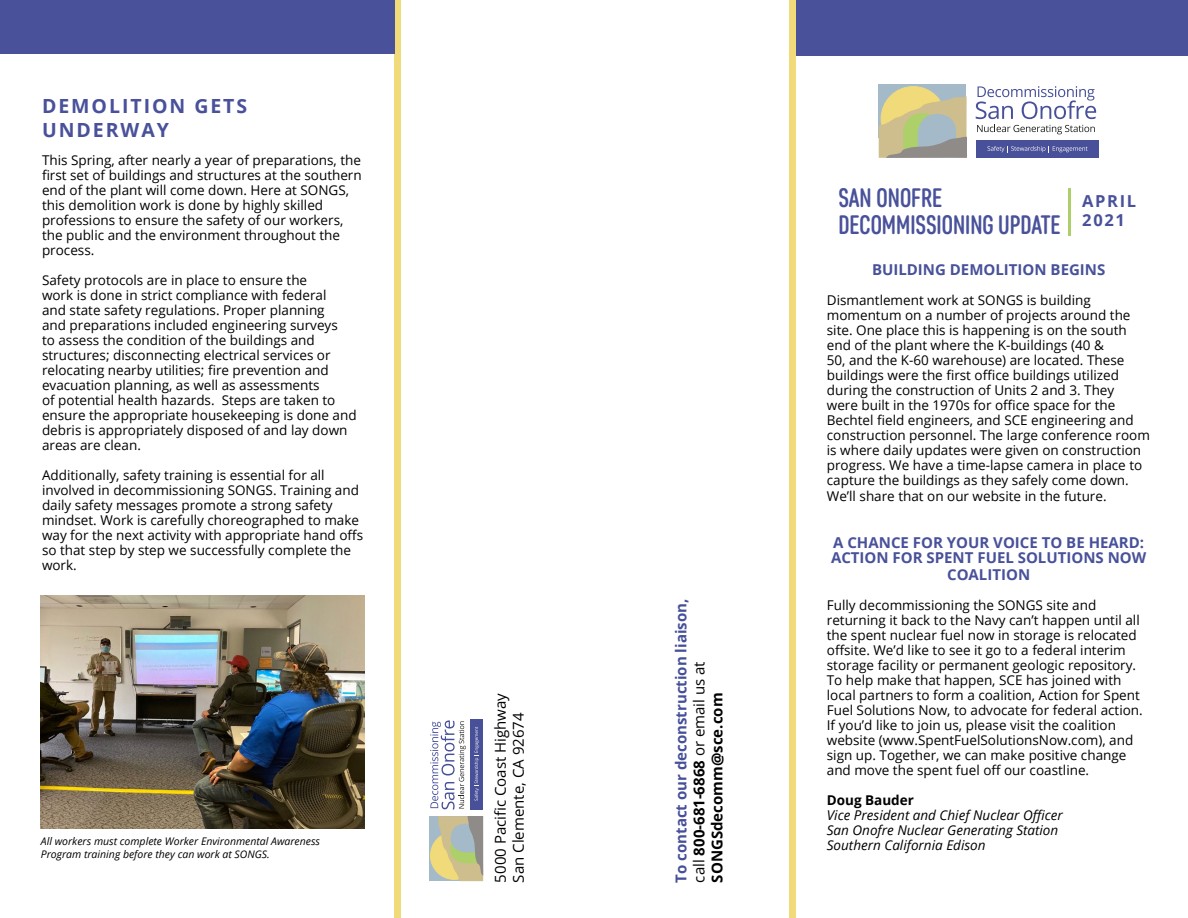
<style>
.page{position:relative;width:1188px;height:918px;background:#fff}
.page>*{position:absolute;margin:0;border:0;box-sizing:border-box;transform-origin:0 0}
.t1{font:500 26.7px/26.7px "Core Sans DS47 Cn";color:#48519a}
.t2{font:700 19.5px/23.4px "Open Sans";letter-spacing:.1em;color:#48519a}
.t3{font:700 16.5px/19.8px "Open Sans";letter-spacing:.1em;color:#48519a}
.t4{font:700 15px/15.6px "Open Sans";color:#48519a;text-align:center}
.t5{font:700 15px/18px "Open Sans";color:#465099}
.t6{font:15px/18px "Open Sans";color:#000}
.t7{font:13.5px/15px "Open Sans";color:#000}
.t8{font:italic 13.5px/15px "Open Sans";color:#000}
.t9{font:700 13.5px "Open Sans";color:#000}
.t10{font:italic 10.5px/12.6px "Open Sans";color:#000}
.s1{font-weight:400;color:#000}
.s2{color:#000}
</style>
<div class="page">
<div style="left:394px;top:0;width:7px;height:918px;background:#f0da79"></div>
<div style="left:790px;top:0;width:6px;height:918px;background:#f0da79"></div>
<svg style="left:430px;top:720px;width:36px;height:90px"></svg>
<div style="left:470px;top:719px;width:13px;height:90px;background:#475099"></div>
<svg style="left:474px;top:727px;width:5px;height:74px"></svg>
<div style="left:429px;top:816px;width:40px;height:65px;background:#a5bac8"></div>
<div style="left:431px;top:832px;width:47px;height:47px;background:#f0da79;border-radius:50%"></div>
<svg style="left:438px;top:816px;width:45px;height:65px"></svg>
<svg style="left:976px;top:86px;width:120px;height:33px"></svg>
<svg style="left:977px;top:125px;width:118px;height:9px"></svg>
<div style="left:976px;top:140px;width:122px;height:18px;background:#475099"></div>
<svg style="left:987px;top:146px;width:101px;height:6px"></svg>
<div style="left:879px;top:84px;width:87px;height:54px;background:#a5bac8"></div>
<div style="left:881px;top:87px;width:64px;height:64px;background:#f0da79;border-radius:50%"></div>
<svg style="left:879px;top:96px;width:87px;height:62px"></svg>
<div style="left:796px;top:0;width:392px;height:56px;background:#48519a"></div>
<hr style="left:1068px;top:188px;width:3px;height:47px;background:#adcf6b">
<div style="left:0;top:0;width:394px;height:54px;background:#48519a"></div>
<img style="left:40px;top:595px;width:324px;height:234px">
<h2 class="t2" style="left:42px;top:94px;width:207px">DEMOLITION GETS<br>UNDERWAY</h2>
<p class="t7" style="left:42px;top:152px;width:321px">This Spring, after nearly a year of preparations, the first set of buildings and structures at the southern end of the plant will come down. Here at SONGS, this demolition work is done by highly skilled professions to ensure the safety of our workers, the public and the environment throughout the process.</p>
<p class="t7" style="left:42px;top:272px;width:316px">Safety protocols are in place to ensure the<br>work is done in strict compliance with federal<br>and state safety regulations. Proper planning<br>and preparations included engineering surveys<br>to assess the condition of the buildings and structures; disconnecting electrical services or relocating nearby utilities; fire prevention and evacuation planning, as well as assessments<br>of potential health hazards. Steps are taken to ensure the appropriate housekeeping is done and debris is appropriately disposed of and lay down areas are clean.</p>
<p class="t7" style="left:42px;top:467px;width:323px">Additionally, safety training is essential for all involved in decommissioning SONGS. Training and daily safety messages promote a strong safety mindset. Work is carefully choreographed to make way for the next activity with appropriate hand offs so that step by step we successfully complete the work.</p>
<p class="t10" style="left:41px;top:835px;width:281px">All workers must complete Worker Environmental Awareness<br>Program training before they can work at SONGS.</p>
<p class="t6" style="left:491px;top:883px;width:191px;rotate:-90deg">5000 Pacific Coast Highway<br>San Clemente, CA 92674</p>
<p class="t5" style="left:672px;top:883px;width:285px;rotate:-90deg">To contact our deconstruction liaison, <span class="s1">call</span> <span class="s2">800-681-6868</span> <span class="s1">or email us at<br></span><span class="s2">SONGSdecomm@sce.com</span></p>
<h1 class="t1" style="left:838px;top:184px;width:224px">SAN ONOFRE<br>DECOMMISSIONING UPDATE</h1>
<p class="t3" style="left:1082px;top:190px;width:56px">APRIL<br>2021</p>
<p class="t4" style="left:872px;top:261px;width:235px">BUILDING DEMOLITION BEGINS</p>
<p class="t7" style="left:827px;top:292px;width:325px">Dismantlement work at SONGS is building momentum on a number of projects around the site. One place this is happening is on the south end of the plant where the K-buildings (40 &amp;<br>50, and the K-60 warehouse) are located. These buildings were the first office buildings utilized during the construction of Units 2 and 3. They<br>were built in the 1970s for office space for the Bechtel field engineers, and SCE engineering and construction personnel. The large conference room is where daily updates were given on construction progress. We have a time-lapse camera in place to capture the buildings as they safely come down.<br>We’ll share that on our website in the future.</p>
<p class="t4" style="left:831px;top:535px;width:317px">A CHANCE FOR YOUR VOICE TO BE HEARD:<br>ACTION FOR SPENT FUEL SOLUTIONS NOW<br>COALITION</p>
<p class="t7" style="left:827px;top:597px;width:317px">Fully decommissioning the SONGS site and returning it back to the Navy can’t happen until all the spent nuclear fuel now in storage is relocated offsite. We’d like to see it go to a federal interim storage facility or permanent geologic repository.<br>To help make that happen, SCE has joined with local partners to form a coalition, Action for Spent Fuel Solutions Now, to advocate for federal action.<br>If you’d like to join us, please visit the coalition website (www.SpentFuelSolutionsNow.com), and sign up. Together, we can make positive change and move the spent fuel off our coastline.</p>
<p class="t9" style="left:827px;top:790px;width:89px">Doug Bauder</p>
<p class="t8" style="left:827px;top:807px;width:237px">Vice President and Chief Nuclear Officer<br>San Onofre Nuclear Generating Station<br>Southern California Edison</p>
</div>
